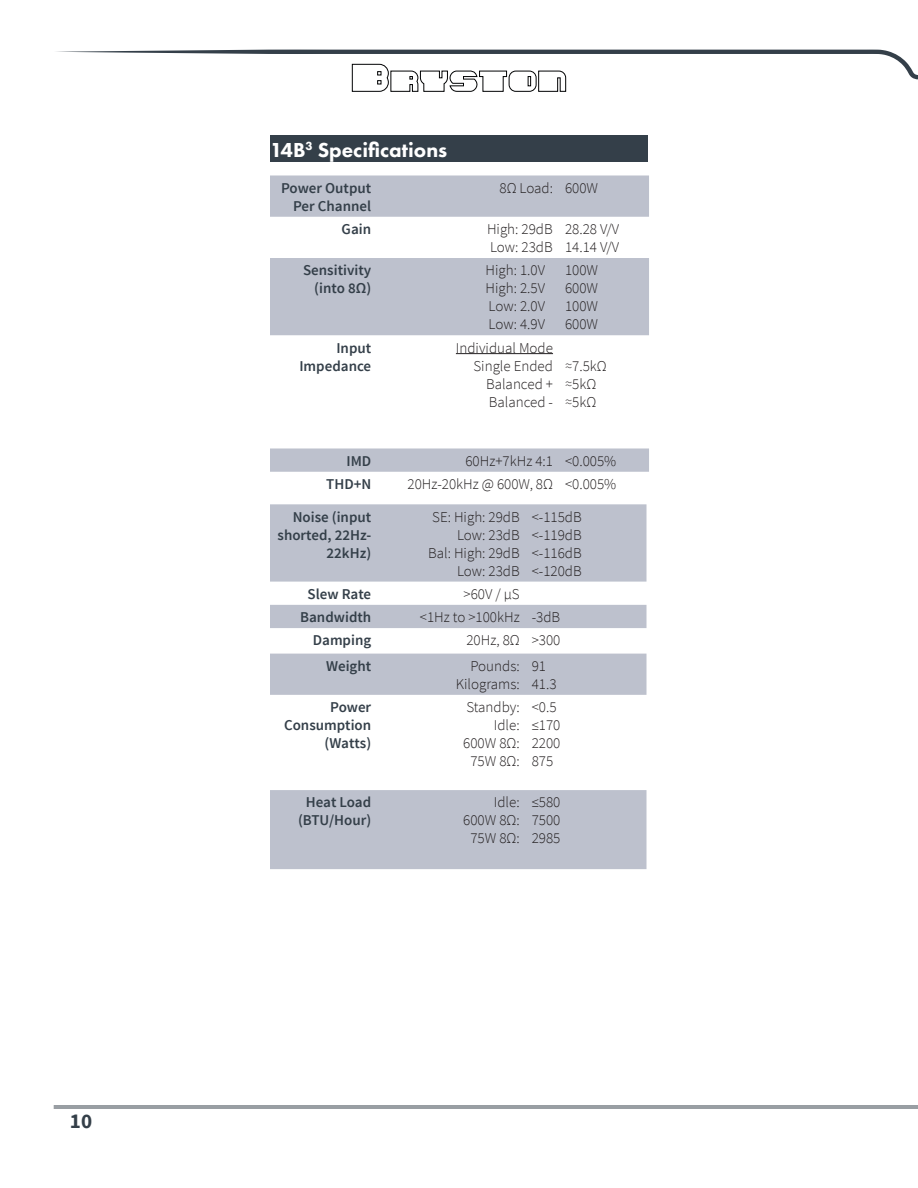
<style>
.page{position:relative;width:918px;height:1188px;background:#fff}
.page>*{position:absolute;margin:0;border:0;box-sizing:border-box;transform-origin:0 0}
.Chapter_Heading{font:800 21px "Futura PT";color:#fff}
.t1{font:700 21px "Source Sans Pro";color:#343f49}
.Model_Number{font:300 15px/18px "Source Sans Pro";color:#231f20}
.Model_Number-2{font:600 15px/18px "Source Sans Pro";color:#343f49;text-align:right}
</style>
<div class="page">
<svg style="left:56px;top:50px;width:862px;height:42px"></svg>
<hr style="left:54px;top:1106px;width:864px;height:1px;background:#343f49">
<hr style="left:54px;top:1108px;width:864px;height:1px;background:#343f49">
<div style="left:270px;top:135px;width:378px;height:27px;background:#343f49"></div>
<svg style="left:270px;top:176px;width:379px;height:296px"></svg>
<hr style="left:456px;top:353px;width:97px;height:1px;background:#231f20">
<svg style="left:270px;top:504px;width:376px;height:365px;fill:#bdc1cd"></svg>
<h1 class="t1" style="left:70px;top:1107px;width:24px">10</h1>
<p class="Chapter_Heading" style="left:270px;top:136px;width:179px">14B<sup>3</sup> Specifications</p>
<p class="Model_Number-2" style="left:281px;top:179px;width:92px">Power Output</p>
<p class="Model_Number-2" style="left:293px;top:197px;width:80px">Per Channel</p>
<p class="Model_Number" style="left:500px;top:179px;width:55px">8Ω Load:</p>
<p class="Model_Number" style="left:565px;top:179px;width:35px">600W</p>
<p class="Model_Number-2" style="left:342px;top:220px;width:31px">Gain</p>
<p class="Model_Number" style="left:487px;top:220px;width:67px">High: 29dB</p>
<p class="Model_Number" style="left:490px;top:238px;width:64px">Low: 23dB</p>
<p class="Model_Number-2" style="left:303px;top:262px;width:70px">Sensitivity (into 8Ω)</p>
<p class="Model_Number" style="left:486px;top:261px;width:61px">High: 1.0V</p>
<p class="Model_Number" style="left:486px;top:279px;width:61px">High: 2.5V</p>
<p class="Model_Number" style="left:489px;top:297px;width:58px">Low: 2.0V</p>
<p class="Model_Number" style="left:489px;top:315px;width:58px">Low: 4.9V</p>
<p class="Model_Number-2" style="left:299px;top:339px;width:73px">Input<br>Impedance</p>
<p class="Model_Number" style="left:456px;top:339px;width:99px">Individual Mode</p>
<p class="Model_Number" style="left:473px;top:357px;width:81px">Single Ended</p>
<p class="Model_Number" style="left:486px;top:375px;width:69px">Balanced +</p>
<p class="Model_Number" style="left:489px;top:393px;width:66px">Balanced -</p>
<p class="Model_Number" style="left:565px;top:220px;width:56px">28.28 V/V</p>
<p class="Model_Number" style="left:565px;top:238px;width:56px">14.14 V/V</p>
<p class="Model_Number" style="left:565px;top:261px;width:35px">100W</p>
<p class="Model_Number" style="left:565px;top:279px;width:35px">600W</p>
<p class="Model_Number" style="left:565px;top:297px;width:35px">100W</p>
<p class="Model_Number" style="left:565px;top:315px;width:35px">600W</p>
<p class="Model_Number" style="left:565px;top:357px;width:43px">≈7.5kΩ</p>
<p class="Model_Number" style="left:565px;top:375px;width:33px">≈5kΩ</p>
<p class="Model_Number" style="left:565px;top:393px;width:33px">≈5kΩ</p>
<p class="Model_Number-2" style="left:346px;top:452px;width:26px">IMD</p>
<p class="Model_Number" style="left:465px;top:452px;width:89px">60Hz+7kHz 4:1</p>
<p class="Model_Number" style="left:565px;top:452px;width:53px">&lt;0.005%</p>
<p class="Model_Number-2" style="left:326px;top:475px;width:47px">THD+N</p>
<p class="Model_Number" style="left:408px;top:475px;width:147px">20Hz-20kHz @ 600W, 8Ω</p>
<p class="Model_Number" style="left:565px;top:475px;width:53px">&lt;0.005%</p>
<p class="Model_Number-2" style="left:278px;top:508px;width:95px">Noise (input shorted, 22Hz-<br>22kHz)</p>
<p class="Model_Number" style="left:432px;top:508px;width:89px">SE: High: 29dB</p>
<p class="Model_Number" style="left:532px;top:508px;width:52px">&lt;-115dB</p>
<p class="Model_Number" style="left:532px;top:526px;width:52px">&lt;-119dB</p>
<p class="Model_Number" style="left:532px;top:544px;width:52px">&lt;-116dB</p>
<p class="Model_Number" style="left:532px;top:562px;width:52px">&lt;-120dB</p>
<p class="Model_Number" style="left:457px;top:526px;width:64px">Low: 23dB</p>
<p class="Model_Number" style="left:428px;top:544px;width:93px">Bal: High: 29dB</p>
<p class="Model_Number" style="left:457px;top:562px;width:64px">Low: 23dB</p>
<p class="Model_Number-2" style="left:308px;top:585px;width:65px">Slew Rate</p>
<p class="Model_Number" style="left:464px;top:585px;width:58px">&gt;60V / µS</p>
<p class="Model_Number-2" style="left:300px;top:609px;width:73px">Bandwidth</p>
<p class="Model_Number" style="left:420px;top:608px;width:101px">&lt;1Hz to &gt;100kHz</p>
<p class="Model_Number" style="left:532px;top:608px;width:30px">-3dB</p>
<p class="Model_Number-2" style="left:313px;top:632px;width:60px">Damping</p>
<p class="Model_Number" style="left:466px;top:631px;width:55px">20Hz, 8Ω</p>
<p class="Model_Number" style="left:532px;top:631px;width:30px">&gt;300</p>
<p class="Model_Number-2" style="left:326px;top:657px;width:47px">Weight</p>
<p class="Model_Number" style="left:470px;top:657px;width:51px">Pounds:</p>
<p class="Model_Number" style="left:456px;top:675px;width:66px">Kilograms:</p>
<p class="Model_Number" style="left:532px;top:657px;width:16px">91</p>
<p class="Model_Number" style="left:532px;top:675px;width:26px">41.3</p>
<p class="Model_Number-2" style="left:284px;top:699px;width:89px">Power<br>Consumption (Watts)</p>
<p class="Model_Number" style="left:466px;top:698px;width:55px">Standby:</p>
<p class="Model_Number" style="left:494px;top:716px;width:27px">Idle:</p>
<p class="Model_Number" style="left:463px;top:734px;width:58px">600W 8Ω:</p>
<p class="Model_Number" style="left:470px;top:752px;width:51px">75W 8Ω:</p>
<p class="Model_Number-2" style="left:298px;top:794px;width:75px;text-align:center">Heat Load (BTU/Hour)</p>
<p class="Model_Number" style="left:494px;top:793px;width:27px">Idle:</p>
<p class="Model_Number" style="left:463px;top:811px;width:58px">600W 8Ω:</p>
<p class="Model_Number" style="left:470px;top:829px;width:51px">75W 8Ω:</p>
<p class="Model_Number" style="left:532px;top:698px;width:26px">&lt;0.5</p>
<p class="Model_Number" style="left:532px;top:716px;width:30px">≤170</p>
<p class="Model_Number" style="left:532px;top:734px;width:30px">2200</p>
<p class="Model_Number" style="left:532px;top:752px;width:23px">875</p>
<p class="Model_Number" style="left:532px;top:793px;width:30px">≤580<br>7500</p>
<p class="Model_Number" style="left:532px;top:829px;width:30px">2985</p>
</div>
